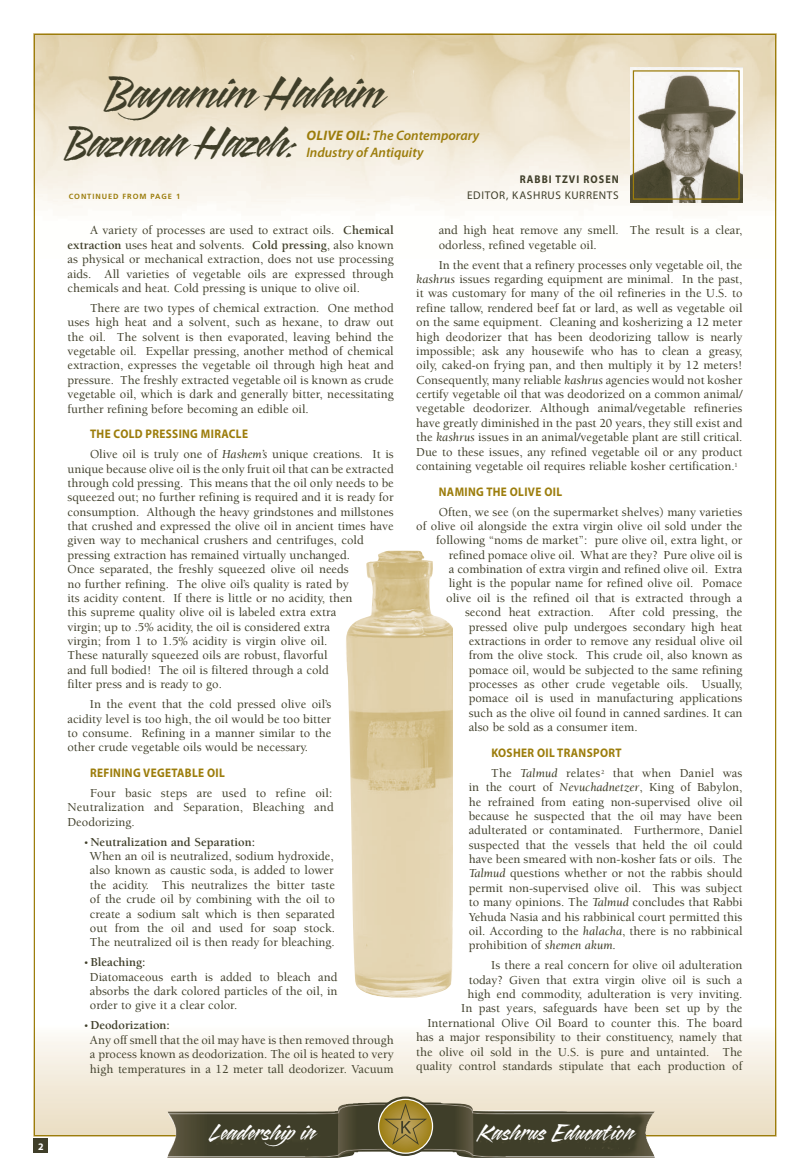
<style>
.page{position:relative;width:810px;height:1170px;background:#fff}
.page>*{position:absolute;margin:0;border:0;box-sizing:border-box;transform-origin:0 0}
.t1{font:italic 45px "Blaze ITC";color:#3f3e29}
.t2{font:italic 43.75px "Blaze ITC";color:#3f3e29}
.t3{font:italic 22.5px "Blaze ITC";letter-spacing:.025em;color:#fff}
.t4{font:italic 600 13.75px "Myriad Pro";color:#9c7d0c}
.t5{font:500 12.5px/14.4px "Berkeley";color:#3f3e29;text-align:justify}
.t6{font:700 12.5px "Myriad Pro";letter-spacing:.03em;color:#9c7d0c;scale:.9 1}
.t7{font:11.25px "Myriad Pro";letter-spacing:.06em;color:#3f3e29}
.t8{font:700 11.25px "Myriad";letter-spacing:.1em;color:#3f3e29;scale:.9 1}
.t9{font:700 10px "Myriad Pro";color:#fff}
.t10{font:700 7.5px "Frutiger";letter-spacing:.12em;color:#9c7d0c}
.s1{font-weight:700}
.s2{font-weight:400;font-style:italic}
.s3{font-family:"Myriad Pro";font-weight:400;font-style:italic}
</style>
<div class="page">
<div style="left:34px;top:1024px;width:742px;height:112px;background:linear-gradient(to bottom,#fdfcf9,#e9dcc1)"></div>
<img style="left:36px;top:36px;width:738px;height:172px">
<img style="left:346px;top:550px;width:107px;height:448px">
<img style="left:630px;top:68px;width:112px;height:134px">
<div style="left:633px;top:70px;width:107px;height:130px;border:1px solid #9c7d0c"></div>
<div style="left:34px;top:1139px;width:14px;height:14px;background:#3f3e29"></div>
<img style="left:167px;top:1103px;width:488px;height:55px">
<svg style="left:376px;top:1097px;width:59px;height:59px"></svg>
<svg style="left:379px;top:1099px;width:54px;height:54px"></svg>
<img style="left:384px;top:1104px;width:43px;height:41px">
<div style="left:378px;top:1099px;width:55px;height:55px;border:1px solid #fff;border-radius:50%"></div>
<p class="t9" style="left:38px;top:1142px;width:7px">2</p>
<h1 class="t1" style="left:108px;top:75px;width:279px">Bayamim Haheim</h1>
<p class="t4" style="left:307px;top:130px;width:174px"><span class="s1">OLIVE OIL:</span> The Contemporary</p>
<h2 class="t2" style="left:68px;top:125px;width:233px">Bazman Hazeh:</h2>
<p class="t4" style="left:306px;top:147px;width:119px">Industry of Antiquity</p>
<p class="t8" style="left:520px;top:175px;width:111px">RABBI TZVI ROSEN</p>
<p class="t10" style="left:69px;top:193px;width:113px">CONTINUED FROM PAGE 1</p>
<p class="t7" style="left:467px;top:191px;width:153px">EDITOR, KASHRUS KURRENTS</p>
<p class="t5" style="left:68px;top:224px;width:328px;text-indent:22px">A variety of processes are used to extract oils. <span class="s1">Chemical extraction</span> uses heat and solvents. <span class="s1">Cold pressing</span>, also known as physical or mechanical extraction, does not use processing aids. All varieties of vegetable oils are expressed through chemicals and heat. Cold pressing is unique to olive oil.</p>
<p class="t5" style="left:68px;top:302px;width:328px;text-indent:22px">There are two types of chemical extraction. One method uses high heat and a solvent, such as hexane, to draw out the oil. The solvent is then evaporated, leaving behind the vegetable oil. Expellar pressing, another method of chemical extraction, expresses the vegetable oil through high heat and pressure. The freshly extracted vegetable oil is known as crude vegetable oil, which is dark and generally bitter, necessitating further refining before becoming an edible oil.</p>
<p class="t6" style="left:90px;top:429px;width:177px">THE COLD PRESSING MIRACLE</p>
<p class="t5" style="left:67px;top:448px;width:328px;text-align:left;text-indent:23px">Olive oil is truly one of <span class="s2">Hashem’s</span> unique creations. It is unique because olive oil is the only fruit oil that can be extracted through cold pressing. This means that the oil only needs to be squeezed out; no further refining is required and it is ready for consumption. Although the heavy grindstones and millstones that crushed and expressed the olive oil in ancient times have given way to mechanical crushers and centrifuges, cold pressing extraction has remained virtually unchanged.<br>Once separated, the freshly squeezed olive oil needs<br>no further refining. The olive oil’s quality is rated by<br>its acidity content. If there is little or no acidity, then<br>this supreme quality olive oil is labeled extra extra<br>virgin; up to .5% acidity, the oil is considered extra<br>virgin; from 1 to 1.5% acidity is virgin olive oil.<br>These naturally squeezed oils are robust, flavorful<br>and full bodied! The oil is filtered through a cold<br>filter press and is ready to go.</p>
<p class="t5" style="left:67px;top:698px;width:265px;text-indent:22px">In the event that the cold pressed olive oil’s acidity level is too high, the oil would be too bitter to consume. Refining in a manner similar to the other crude vegetable oils would be necessary.</p>
<p class="t6" style="left:90px;top:768px;width:151px">REFINING VEGETABLE OIL</p>
<p class="t5" style="left:67px;top:787px;width:268px;text-indent:23px">Four basic steps are used to refine oil:<br>Neutralization and Separation, Bleaching and Deodorizing.</p>
<p class="t5" style="left:90px;top:836px;width:247px;text-align:left;text-indent:-6px"><span class="s3">•</span> <span class="s1">Neutralization and Separation:<br></span>When an oil is neutralized, sodium hydroxide, also known as caustic soda, is added to lower the acidity. This neutralizes the bitter taste of the crude oil by combining with the oil to create a sodium salt which is then separated out from the oil and used for soap stock.<br>The neutralized oil is then ready for bleaching.</p>
<p class="t5" style="left:90px;top:956px;width:249px;text-align:left;text-indent:-6px"><span class="s3">•</span> <span class="s1">Bleaching:<br></span>Diatomaceous earth is added to bleach and absorbs the dark colored particles of the oil, in order to give it a clear color.</p>
<p class="t5" style="left:90px;top:1019px;width:305px;text-align:left;text-indent:-6px"><span class="s3">•</span> <span class="s1">Deodorization:<br></span>Any off smell that the oil may have is then removed through a process known as deodorization. The oil is heated to very high temperatures in a 12 meter tall deodorizer. Vacuum</p>
<p class="t5" style="left:439px;top:224px;width:305px">and high heat remove any smell. The result is a clear, odorless, refined vegetable oil.</p>
<p class="t5" style="left:416px;top:259px;width:328px;text-indent:22px">In the event that a refinery processes only vegetable oil, the <span class="s2">kashrus</span> issues regarding equipment are minimal. In the past, it was customary for many of the oil refineries in the U.S. to refine tallow, rendered beef fat or lard, as well as vegetable oil on the same equipment. Cleaning and kosherizing a 12 meter high deodorizer that has been deodorizing tallow is nearly impossible; ask any housewife who has to clean a greasy, oily, caked-on frying pan, and then multiply it by 12 meters!<br>Consequently, many reliable <span class="s2">kashrus</span> agencies would not kosher certify vegetable oil that was deodorized on a common animal/ vegetable deodorizer. Although animal/vegetable refineries have greatly diminished in the past 20 years, they still exist and the <span class="s2">kashrus</span> issues in an animal/vegetable plant are still critical.<br>Due to these issues, any refined vegetable oil or any product containing vegetable oil requires reliable kosher certification.<sup>1</sup></p>
<p class="t6" style="left:439px;top:487px;width:138px">NAMING THE OLIVE OIL</p>
<p class="t5" style="left:439px;top:506px;width:305px">Often, we see (on the supermarket shelves) many varieties</p>
<p class="t5" style="left:416px;top:520px;width:328px">of olive oil alongside the extra virgin olive oil sold under the</p>
<p class="t5" style="left:436px;top:534px;width:308px">following “noms de market”: pure olive oil, extra light, or</p>
<p class="t5" style="left:449px;top:549px;width:295px">refined pomace olive oil. What are they? Pure olive oil is</p>
<p class="t5" style="left:449px;top:563px;width:295px">a combination of extra virgin and refined olive oil. Extra</p>
<p class="t5" style="left:449px;top:577px;width:295px">light is the popular name for refined olive oil. Pomace</p>
<p class="t5" style="left:446px;top:592px;width:298px">olive oil is the refined oil that is extracted through a</p>
<p class="t5" style="left:465px;top:606px;width:279px">second heat extraction. After cold pressing, the</p>
<p class="t5" style="left:469px;top:621px;width:275px">pressed olive pulp undergoes secondary high heat</p>
<p class="t5" style="left:469px;top:635px;width:275px">extractions in order to remove any residual olive oil</p>
<p class="t5" style="left:469px;top:649px;width:275px">from the olive stock. This crude oil, also known as</p>
<p class="t5" style="left:469px;top:664px;width:275px">pomace oil, would be subjected to the same refining</p>
<p class="t5" style="left:469px;top:678px;width:275px">processes as other crude vegetable oils. Usually,</p>
<p class="t5" style="left:469px;top:692px;width:275px">pomace oil is used in manufacturing applications</p>
<p class="t5" style="left:469px;top:707px;width:275px">such as the olive oil found in canned sardines. It can</p>
<p class="t5" style="left:469px;top:721px;width:170px">also be sold as a consumer item.</p>
<p class="t6" style="left:491px;top:748px;width:146px">KOSHER OIL TRANSPORT</p>
<p class="t5" style="left:469px;top:767px;width:275px;text-indent:22px">The <span class="s2">Talmud</span> relates<sup>2</sup> that when Daniel was in the court of <span class="s2">Nevuchadnetzer</span>, King of Babylon, he refrained from eating non-supervised olive oil because he suspected that the oil may have been adulterated or contaminated. Furthermore, Daniel suspected that the vessels that held the oil could have been smeared with non-kosher fats or oils. The <span class="s2">Talmud</span> questions whether or not the rabbis should permit non-supervised olive oil. This was subject to many opinions. The <span class="s2">Talmud</span> concludes that Rabbi Yehuda Nasia and his rabbinical court permitted this oil. According to the <span class="s2">halacha</span>, there is no rabbinical prohibition of <span class="s2">shemen akum</span>.</p>
<p class="t5" style="left:416px;top:959px;width:328px;text-align:right">Is there a real concern for olive oil adulteration<br>today? Given that extra virgin olive oil is such a<br>high end commodity, adulteration is very inviting.<br>In past years, safeguards have been set up by the International Olive Oil Board to counter this. The board has a major responsibility to their constituency, namely that the olive oil sold in the U.S. is pure and untainted. The quality control standards stipulate that each production of</p>
<h3 class="t3" style="left:211px;top:1124px;width:109px">Leadershipin</h3>
<h3 class="t3" style="left:479px;top:1124px;width:157px">Kashrus Education</h3>
</div>
